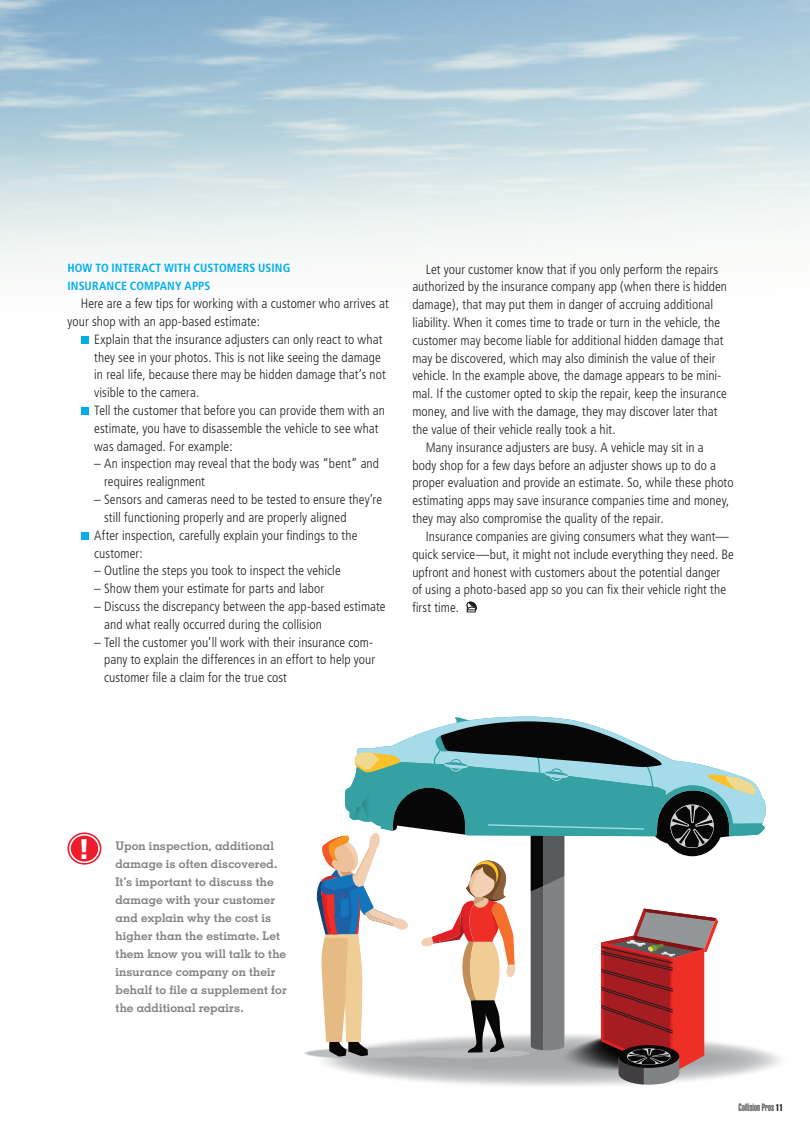
<style>
.page{position:relative;width:810px;height:1134px;background:#fff}
.page>*{position:absolute;margin:0;border:0;box-sizing:border-box;transform-origin:0 0}
.TofC-Bold{font:900 28.35px "Frutiger";color:#fff}
._2016_Body_Copy{font:300 condensed 13.35px/17.9px "Frutiger";letter-spacing:.005em;color:#231f20}
._2016_SideBar-bold_b{font:700 12px/18px "Geometric Slab 703 BT";letter-spacing:.005em;color:#808285}
._2016_Subheads{font:700 condensed 11.85px/17.9px "Frutiger";letter-spacing:.01em;color:#00aeef}
.t1{font:900 extra-condensed 10.5px "Helvetica";color:#57585a}
.s1{font-family:"Helvetica Extra Compressed";font-weight:400;font-stretch:normal;font-size:9.75px;color:#231f20}
</style>
<div class="page">
<img style="left:0;top:0;width:1px;height:1134px">
<div style="left:81px;top:336px;width:7px;height:8px;background:#00aeef"></div>
<div style="left:81px;top:408px;width:7px;height:7px;background:#00aeef"></div>
<div style="left:81px;top:532px;width:7px;height:8px;background:#00aeef"></div>
<svg style="left:466px;top:601px;width:11px;height:12px"></svg>
<div style="left:302px;top:1047px;width:133px;height:13px;background:#fbfbfb;border-radius:50%"></div>
<div style="left:304px;top:1047px;width:129px;height:12px;background:#f1f2f2;border-radius:50%"></div>
<div style="left:304px;top:1048px;width:129px;height:11px;background:#ececed;border-radius:50%"></div>
<svg style="left:305px;top:1048px;width:127px;height:11px"></svg>
<div style="left:307px;top:1049px;width:123px;height:9px;background:#c0c3c5;border-radius:50%"></div>
<div style="left:308px;top:1049px;width:121px;height:9px;background:#babec0;border-radius:50%"></div>
<svg style="left:316px;top:717px;width:449px;height:368px"></svg>
<svg style="left:67px;top:832px;width:34px;height:33px"></svg>
<p class="_2016_Subheads" style="left:68px;top:259px;width:224px">HOW TO INTERACT WITH CUSTOMERS USING<br>INSURANCE COMPANY APPS</p>
<p class="_2016_Body_Copy" style="left:68px;top:295px;width:323px;text-indent:13px">Here are a few tips for working with a customer who arrives at your shop with an app-based estimate:</p>
<p class="_2016_Body_Copy" style="left:94px;top:330px;width:293px">Explain that the insurance adjusters can only react to what they see in your photos. This is not like seeing the damage in real life, because there may be hidden damage that’s not visible to the camera.</p>
<p class="_2016_Body_Copy" style="left:94px;top:402px;width:292px">Tell the customer that before you can provide them with an estimate, you have to disassemble the vehicle to see what was damaged. For example:</p>
<p class="_2016_Body_Copy" style="left:104px;top:455px;width:277px;text-indent:-10px">– An inspection may reveal that the body was “bent” and requires realignment</p>
<p class="_2016_Body_Copy" style="left:104px;top:491px;width:279px;text-indent:-10px">– Sensors and cameras need to be tested to ensure they’re still functioning properly and are properly aligned</p>
<p class="_2016_Body_Copy" style="left:94px;top:526px;width:265px">After inspection, carefully explain your findings to the customer:</p>
<p class="_2016_Body_Copy" style="left:94px;top:562px;width:248px">– Outline the steps you took to inspect the vehicle</p>
<p class="_2016_Body_Copy" style="left:94px;top:580px;width:231px">– Show them your estimate for parts and labor</p>
<p class="_2016_Body_Copy" style="left:104px;top:598px;width:283px;text-indent:-10px">– Discuss the discrepancy between the app-based estimate and what really occurred during the collision</p>
<p class="_2016_Body_Copy" style="left:104px;top:633px;width:273px;text-indent:-10px">– Tell the customer you’ll work with their insurance com&shy;pany to explain the differences in an effort to help your customer file a claim for the true cost</p>
<p class="_2016_Body_Copy" style="left:412px;top:260px;width:316px;text-indent:13px">Let your customer know that if you only perform the repairs authorized by the insurance company app (when there is hidden damage), that may put them in danger of accruing additional liability. When it comes time to trade or turn in the vehicle, the customer may become liable for additional hidden damage that may be discovered, which may also diminish the value of their vehicle. In the example above, the damage appears to be mini&shy;mal. If the customer opted to skip the repair, keep the insurance money, and live with the damage, they may discover later that the value of their vehicle really took a hit.</p>
<p class="_2016_Body_Copy" style="left:412px;top:438px;width:323px;text-indent:13px">Many insurance adjusters are busy. A vehicle may sit in a<br>body shop for a few days before an adjuster shows up to do a proper evaluation and provide an estimate. So, while these photo estimating apps may save insurance companies time and money, they may also compromise the quality of the repair.</p>
<p class="_2016_Body_Copy" style="left:412px;top:528px;width:323px;text-indent:13px">Insurance companies are giving consumers what they want— quick service—but, it might not include everything they need. Be upfront and honest with customers about the potential danger<br>of using a photo-based app so you can fix their vehicle right the first time.</p>
<p class="TofC-Bold" style="left:78px;top:832px;width:14px">!</p>
<p class="_2016_SideBar-bold_b" style="left:116px;top:837px;width:173px">Upon inspection, additional damage is often discovered.<br>It’s important to discuss the damage with your customer and explain why the cost is higher than the estimate. Let them know you will talk to the insurance company on their behalf to file a supplement for the additional repairs.</p>
<p class="t1" style="left:739px;top:1101px;width:46px">Collision Pros <span class="s1">11</span></p>
</div>
